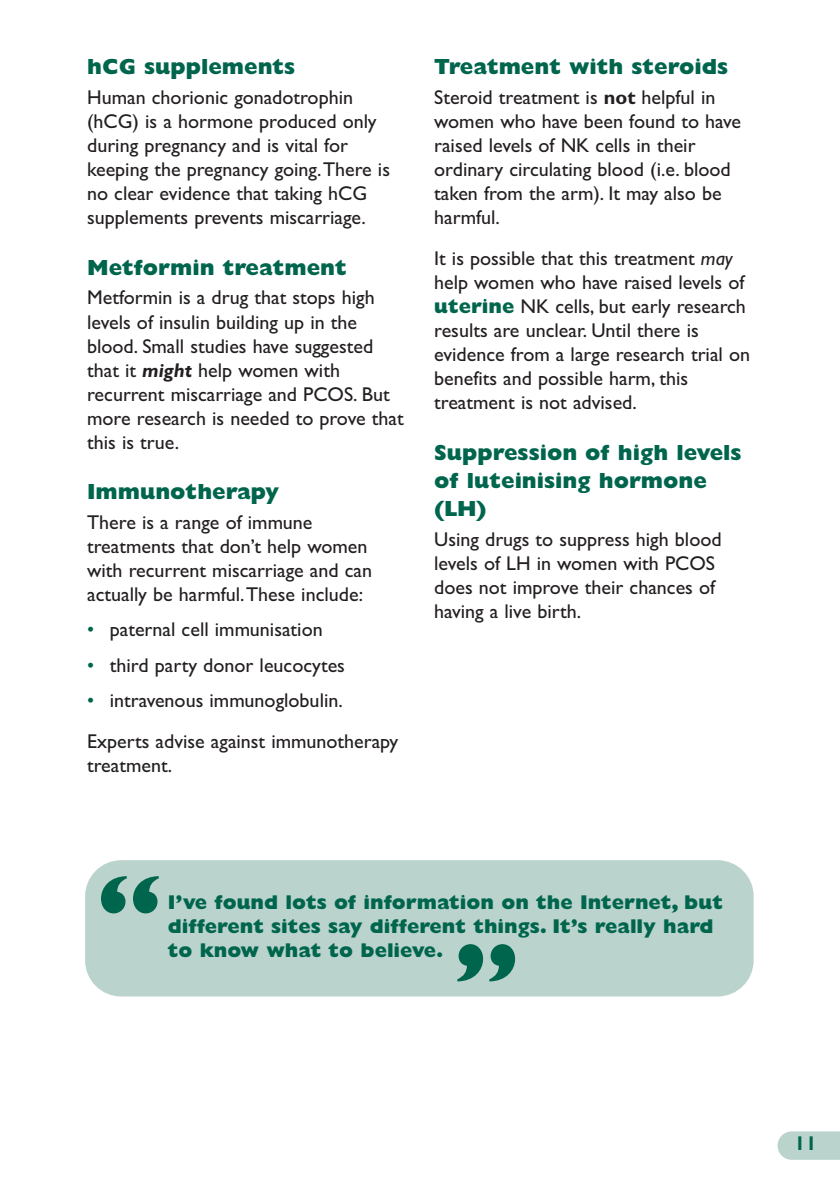
<style>
.page{position:relative;width:840px;height:1191px;background:#fff}
.page>*{position:absolute;margin:0;border:0;box-sizing:border-box;transform-origin:0 0}
.t1{font:800 96px "Gill Sans";color:#00654d}
.t2{font:800 22px/28px "Gill Sans";color:#00654d}
.t3{font:20px/24px "Gill Sans TT";color:#231f20}
.t4{font:800 20px/24px "Gill Sans";color:#00654d}
.t5{font:700 20px "Gill Sans";color:#00654d}
.s1{font-family:"Gill Sans";font-weight:700;font-style:italic}
.s2{color:#00654d}
.s3{font-family:"Gill Sans";font-weight:700}
.s4{font-family:"Gill Sans";font-style:italic}
.s5{font-family:"Gill Sans";font-weight:800;color:#00654d}
</style>
<div class="page">
<svg style="left:777px;top:1131px;width:62px;height:28px;background:#bed6d0"></svg>
<div style="left:85px;top:860px;width:668px;height:136px;background:#bad3cd;border-radius:36px"></div>
<p class="t2" style="left:87px;top:55px;width:209px">hCG supplements</p>
<p class="t3" style="left:87px;top:85px;width:304px">Human chorionic gonadotrophin (hCG) is a hormone produced only during pregnancy and is vital for keeping the pregnancy going.There is no clear evidence that taking hCG supplements prevents miscarriage.</p>
<p class="t2" style="left:87px;top:255px;width:261px">Metformin treatment</p>
<p class="t3" style="left:87px;top:285px;width:318px">Metformin is a drug that stops high levels of insulin building up in the blood. Small studies have suggested that it <span class="s1">might</span> help women with recurrent miscarriage and PCOS. But more research is needed to prove that this is true.</p>
<p class="t2" style="left:87px;top:480px;width:193px">Immunotherapy</p>
<p class="t3" style="left:87px;top:510px;width:286px">There is a range of immune treatments that don’t help women with recurrent miscarriage and can actually be harmful.These include:</p>
<p class="t3" style="left:87px;top:617px;width:237px"><span class="s2">•</span> paternal cell immunisation</p>
<p class="t3" style="left:87px;top:653px;width:259px"><span class="s2">•</span> third party donor leucocytes</p>
<p class="t3" style="left:87px;top:679px;width:312px;line-height:41px"><span class="s2">•</span> intravenous immunoglobulin.<br>Experts advise against immunotherapy</p>
<p class="t3" style="left:87px;top:753px;width:86px">treatment.</p>
<p class="t2" style="left:434px;top:55px;width:295px">Treatment with steroids</p>
<p class="t3" style="left:434px;top:85px;width:308px">Steroid treatment is <span class="s3">not</span> helpful in women who have been found to have raised levels of NK cells in their ordinary circulating blood (i.e. blood taken from the arm). It may also be harmful.</p>
<p class="t3" style="left:434px;top:246px;width:317px">It is possible that this treatment <span class="s4">may </span>help women who have raised levels of <span class="s5">uterine</span> NK cells, but early research results are unclear. Until there is evidence from a large research trial on benefits and possible harm, this treatment is not advised.</p>
<p class="t2" style="left:434px;top:440px;width:309px">Suppression of high levels of luteinising hormone (LH)</p>
<p class="t3" style="left:434px;top:526px;width:289px">Using drugs to suppress high blood levels of LH in women with PCOS does not improve their chances of having a live birth.</p>
<h1 class="t1" style="left:95px;top:873px;width:69px">“</h1>
<p class="t4" style="left:168px;top:892px;width:556px">I’ve found lots of information on the Internet, but different sites say different things. It’s really hard</p>
<p class="t4" style="left:168px;top:940px;width:277px">to know what to believe.</p>
<h1 class="t1" style="left:520px;top:983px;width:69px;rotate:-180deg">“</h1>
<p class="t5" style="left:794px;top:1135px;width:24px">11</p>
</div>
